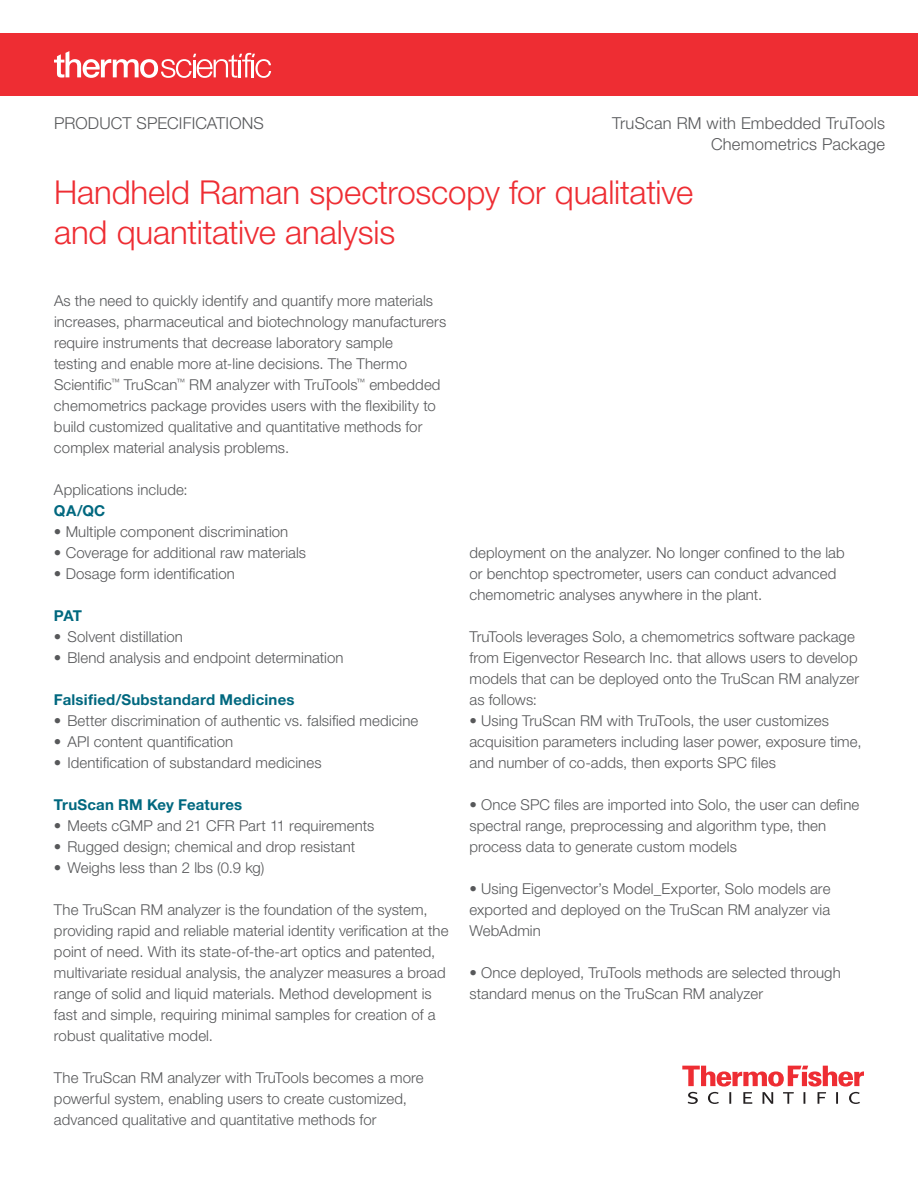
<style>
.page{position:relative;width:918px;height:1188px;background:#fff}
.page>*{position:absolute;margin:0;border:0;box-sizing:border-box;transform-origin:0 0}
.t1{font:300 33px/40.5px "Helvetica Neue LT Std";letter-spacing:-.005em;color:#ee2d33}
.t2{font:300 16.5px/21px "Helvetica Neue LT Std";letter-spacing:.01em;color:#57585a;text-align:right}
.t3{font:300 15px/21px "Helvetica Neue LT Std";letter-spacing:.005em;color:#57585a}
.t4{font:700 15px "Helvetica Neue LT Std";letter-spacing:.015em;color:#00687f}
</style>
<div class="page">
<svg style="left:682px;top:1066px;width:182px;height:38px"></svg>
<div style="left:0;top:33px;width:918px;height:63px;background:#ee2d33"></div>
<svg style="left:54px;top:51px;width:217px;height:27px"></svg>
<p class="t2" style="left:54px;top:112px;width:212px">PRODUCT SPECIFICATIONS</p>
<p class="t2" style="left:612px;top:112px;width:274px">TruScan RM with Embedded TruTools<br>Chemometrics Package</p>
<h1 class="t1" style="left:54px;top:171px;width:641px">Handheld Raman spectroscopy for qualitative and quantitative analysis</h1>
<p class="t3" style="left:54px;top:290px;width:394px">As the need to quickly identify and quantify more materials increases, pharmaceutical and biotechnology manufacturers require instruments that decrease laboratory sample<br>testing and enable more at-line decisions. The Thermo Scientific<sup>™</sup> TruScan<sup>™</sup> RM analyzer with TruTools<sup>™</sup> embedded chemometrics package provides users with the flexibility to build customized qualitative and quantitative methods for complex material analysis problems.</p>
<p class="t3" style="left:54px;top:479px;width:135px">Applications include:</p>
<p class="t4" style="left:54px;top:501px;width:53px">QA/QC</p>
<p class="t3" style="left:54px;top:521px;width:236px">• Multiple component discrimination</p>
<p class="t3" style="left:54px;top:542px;width:254px">• Coverage for additional raw materials</p>
<p class="t3" style="left:54px;top:563px;width:182px">• Dosage form identification</p>
<p class="t4" style="left:54px;top:606px;width:29px">PAT</p>
<p class="t3" style="left:54px;top:626px;width:131px">• Solvent distillation</p>
<p class="t3" style="left:54px;top:647px;width:291px">• Blend analysis and endpoint determination</p>
<p class="t4" style="left:54px;top:690px;width:242px">Falsified/Substandard Medicines</p>
<p class="t3" style="left:54px;top:710px;width:366px">• Better discrimination of authentic vs. falsified medicine</p>
<p class="t3" style="left:54px;top:731px;width:181px">• API content quantification</p>
<p class="t3" style="left:54px;top:752px;width:269px">• Identification of substandard medicines</p>
<p class="t4" style="left:54px;top:795px;width:190px">TruScan RM Key Features</p>
<p class="t3" style="left:54px;top:815px;width:322px">• Meets cGMP and 21 CFR Part 11 requirements</p>
<p class="t3" style="left:54px;top:836px;width:303px">• Rugged design; chemical and drop resistant</p>
<p class="t3" style="left:54px;top:857px;width:212px">• Weighs less than 2 lbs (0.9 kg)</p>
<p class="t3" style="left:54px;top:899px;width:396px">The TruScan RM analyzer is the foundation of the system, providing rapid and reliable material identity verification at the point of need. With its state-of-the-art optics and patented, multivariate residual analysis, the analyzer measures a broad range of solid and liquid materials. Method development is fast and simple, requiring minimal samples for creation of a robust qualitative model.</p>
<p class="t3" style="left:54px;top:1067px;width:371px">The TruScan RM analyzer with TruTools becomes a more powerful system, enabling users to create customized, advanced qualitative and quantitative methods for</p>
<p class="t3" style="left:470px;top:542px;width:377px">deployment on the analyzer. No longer confined to the lab or benchtop spectrometer, users can conduct advanced chemometric analyses anywhere in the plant.</p>
<p class="t3" style="left:470px;top:626px;width:391px">TruTools leverages Solo, a chemometrics software package from Eigenvector Research Inc. that allows users to develop models that can be deployed onto the TruScan RM analyzer as follows:</p>
<p class="t3" style="left:470px;top:710px;width:394px">• Using TruScan RM with TruTools, the user customizes acquisition parameters including laser power, exposure time, and number of co-adds, then exports SPC files</p>
<p class="t3" style="left:470px;top:794px;width:391px">• Once SPC files are imported into Solo, the user can define spectral range, preprocessing and algorithm type, then process data to generate custom models</p>
<p class="t3" style="left:470px;top:878px;width:362px;text-align:justify">• Using Eigenvector’s Model_Exporter, Solo models are exported and deployed on the TruScan RM analyzer via WebAdmin</p>
<p class="t3" style="left:470px;top:962px;width:373px">• Once deployed, TruTools methods are selected through standard menus on the TruScan RM analyzer</p>
</div>
